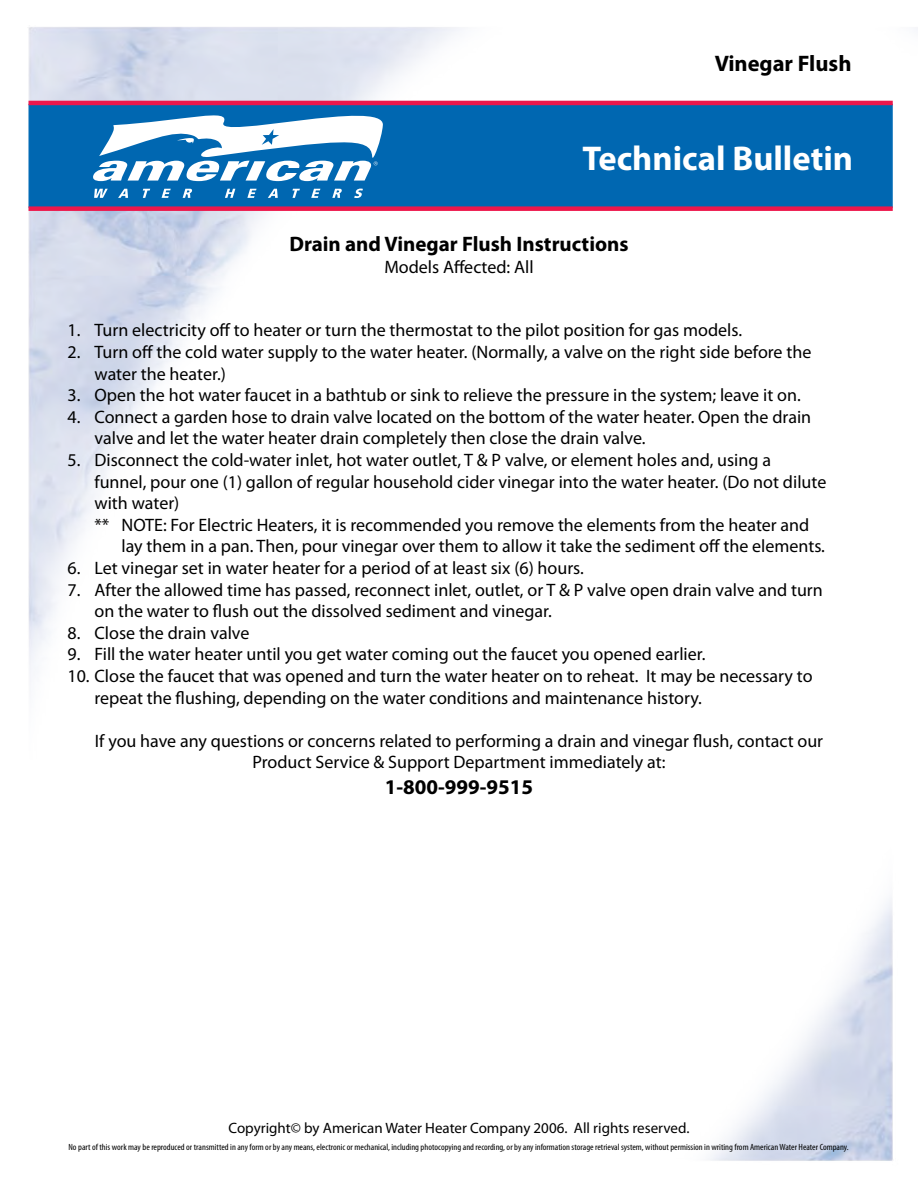
<style>
.page{position:relative;width:918px;height:1188px;background:#fff}
.page>*{position:absolute;margin:0;border:0;box-sizing:border-box;transform-origin:0 0}
.t1{font:700 34.5px "Myriad Pro";color:#fff}
.t2{font:700 22.5px "Myriad Pro";color:#000}
.t3{font:700 21px "Myriad Pro";color:#000}
.t4{font:18px/21.6px "Myriad Pro";color:#000}
.t5{font:15px "Myriad Pro";color:#000}
.t6{font:condensed 9px "Myriad Pro";color:#000;scale:1.07 1}
</style>
<div class="page">
<img style="left:28px;top:27px;width:865px;height:1134px">
<div style="left:29px;top:105px;width:863px;height:102px;background:#0067b1"></div>
<div style="left:29px;top:104px;width:864px;height:104px;border:2px solid #006bb6"></div>
<div style="left:29px;top:206px;width:864px;height:5px;background:#ed174c"></div>
<hr style="left:29px;top:101px;width:864px;height:4px;background:#ed174c">
<svg style="left:94px;top:189px;width:14px;height:9px"></svg>
<svg style="left:118px;top:189px;width:10px;height:9px"></svg>
<svg style="left:143px;top:189px;width:7px;height:9px"></svg>
<svg style="left:162px;top:189px;width:9px;height:9px"></svg>
<svg style="left:183px;top:189px;width:9px;height:9px"></svg>
<svg style="left:225px;top:189px;width:10px;height:9px"></svg>
<svg style="left:247px;top:189px;width:10px;height:9px"></svg>
<svg style="left:268px;top:189px;width:10px;height:9px"></svg>
<svg style="left:292px;top:189px;width:8px;height:9px"></svg>
<svg style="left:311px;top:189px;width:9px;height:9px"></svg>
<svg style="left:332px;top:189px;width:10px;height:9px"></svg>
<svg style="left:354px;top:189px;width:9px;height:9px"></svg>
<svg style="left:92px;top:98px;width:293px;height:83px"></svg>
<p class="t2" style="left:715px;top:49px;width:138px">Vinegar Flush</p>
<h1 class="t1" style="left:582px;top:136px;width:272px">Technical Bulletin</h1>
<p class="t3" style="left:289px;top:230px;width:341px">Drain and Vinegar Flush Instructions</p>
<p class="t4" style="left:384px;top:256px;width:151px">Models Affected: All</p>
<p class="t4" style="left:67px;top:319px;width:676px">1. Turn electricity off to heater or turn the thermostat to the pilot position for gas models.</p>
<p class="t4" style="left:94px;top:341px;width:718px;text-indent:-27px">2. Turn off the cold water supply to the water heater. (Normally, a valve on the right side before the water the heater.)</p>
<p class="t4" style="left:67px;top:384px;width:735px">3. Open the hot water faucet in a bathtub or sink to relieve the pressure in the system; leave it on.</p>
<p class="t4" style="left:94px;top:406px;width:718px;text-indent:-27px">4. Connect a garden hose to drain valve located on the bottom of the water heater. Open the drain valve and let the water heater drain completely then close the drain valve.</p>
<p class="t4" style="left:67px;top:449px;width:705px">5. Disconnect the cold-water inlet, hot water outlet, T &amp; P valve, or element holes and, using a</p>
<p class="t4" style="left:94px;top:471px;width:733px">funnel, pour one (1) gallon of regular household cider vinegar into the water heater. (Do not dilute</p>
<p class="t4" style="left:94px;top:492px;width:86px">with water)</p>
<p class="t4" style="left:94px;top:514px;width:716px">** NOTE: For Electric Heaters, it is recommended you remove the elements from the heater and</p>
<p class="t4" style="left:121px;top:535px;width:705px">lay them in a pan. Then, pour vinegar over them to allow it take the sediment off the elements.</p>
<p class="t4" style="left:67px;top:557px;width:518px">6. Let vinegar set in water heater for a period of at least six (6) hours.</p>
<p class="t4" style="left:94px;top:579px;width:730px;text-indent:-27px">7. After the allowed time has passed, reconnect inlet, outlet, or T &amp; P valve open drain valve and turn on the water to flush out the dissolved sediment and vinegar.</p>
<p class="t4" style="left:67px;top:622px;width:183px">8. Close the drain valve</p>
<p class="t4" style="left:67px;top:643px;width:640px">9. Fill the water heater until you get water coming out the faucet you opened earlier.</p>
<p class="t4" style="left:94px;top:665px;width:720px;text-indent:-27px">10. Close the faucet that was opened and turn the water heater on to reheat. It may be necessary to repeat the flushing, depending on the water conditions and maintenance history.</p>
<p class="t4" style="left:95px;top:730px;width:730px;text-align:center">If you have any questions or concerns related to performing a drain and vinegar flush, contact our<br>Product Service &amp; Support Department immediately at:</p>
<p class="t3" style="left:385px;top:773px;width:150px">1-800-999-9515</p>
<p class="t5" style="left:229px;top:1118px;width:462px">Copyright© by American Water Heater Company 2006. All rights reserved.</p>
<p class="t6" style="left:69px;top:1141px;width:731px">No part of this work may be reproduced or transmitted in any form or by any means, electronic or mechanical, including photocopying and recording, or by any information storage retrieval system, without permission in writing from American Water Heater Company.</p>
</div>
